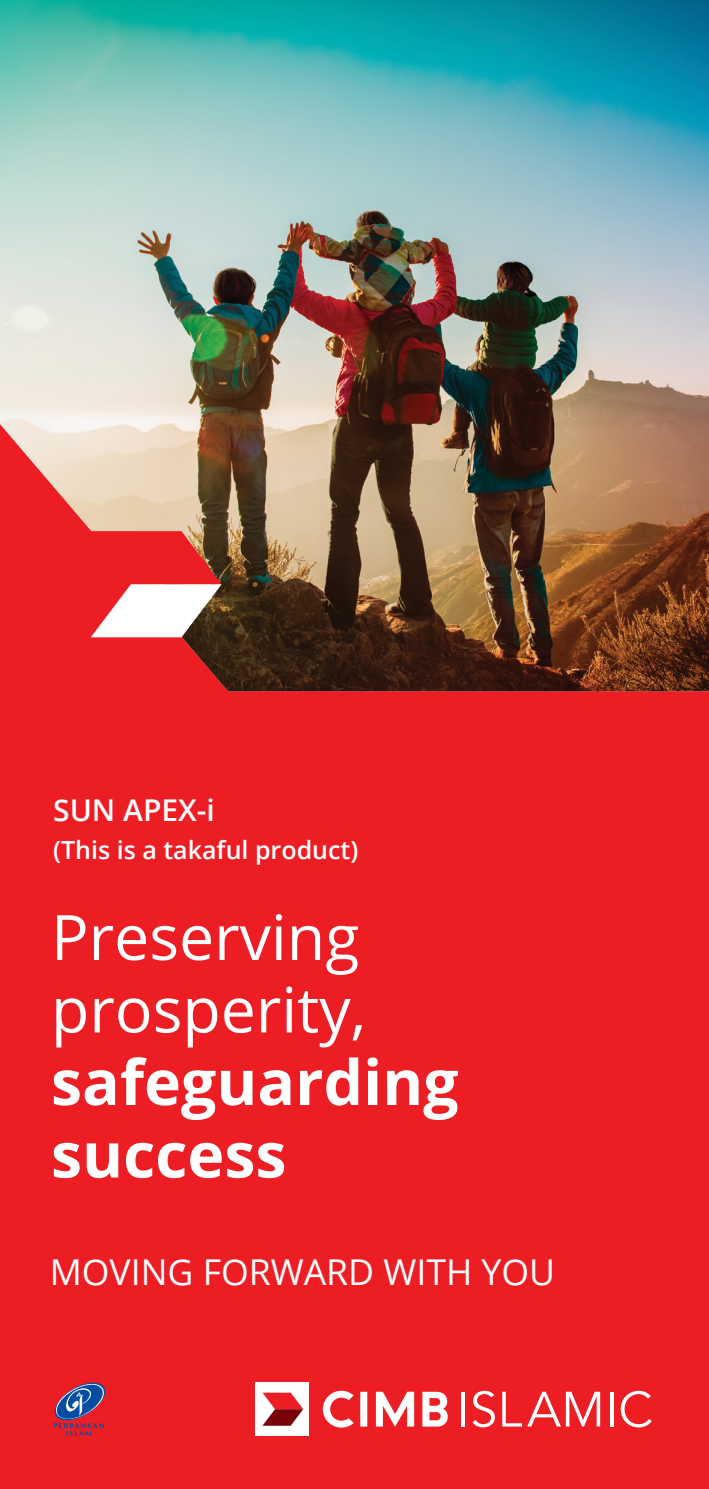
<style>
.page{position:relative;width:709px;height:1489px;background:#fff}
.page>*{position:absolute;margin:0;border:0;box-sizing:border-box;transform-origin:0 0}
.t1{font:62.5px/72.5px "Open Sans";color:#fff}
.t2{font:700 62.5px/72.5px "Open Sans";color:#fff}
.t3{font:35.5px "Open Sans";color:#fff}
.t4{font:600 30px "Open Sans";color:#fff}
.t5{font:600 25px "Open Sans";color:#fff}
</style>
<div class="page">
<div style="left:0;top:0;width:709px;height:1488px;background:#ed1d24"></div>
<div style="left:255px;top:1382px;width:53px;height:53px;background:#fff"></div>
<svg style="left:262px;top:1392px;width:41px;height:33px"></svg>
<svg style="left:323px;top:1390px;width:125px;height:37px"></svg>
<hr style="left:461px;top:1391px;width:4px;height:35px;background:#fff">
<svg style="left:472px;top:1390px;width:23px;height:37px"></svg>
<svg style="left:502px;top:1391px;width:98px;height:35px"></svg>
<hr style="left:610px;top:1391px;width:3px;height:35px;background:#fff">
<svg style="left:620px;top:1390px;width:31px;height:37px"></svg>
<svg style="left:53px;top:1382px;width:53px;height:53px"></svg>
<img style="left:0;top:0;width:709px;height:691px">
<svg style="left:91px;top:531px;width:131px;height:106px"></svg>
<p class="t4" style="left:53px;top:789px;width:163px">SUN APEX-i</p>
<p class="t5" style="left:53px;top:832px;width:306px">(This is a takaful product)</p>
<h1 class="t1" style="left:51px;top:899px;width:316px">Preserving prosperity,</h1>
<h1 class="t2" style="left:51px;top:1044px;width:409px">safeguarding success</h1>
<h2 class="t3" style="left:50px;top:1247px;width:507px">MOVING FORWARD WITH YOU</h2>
</div>
